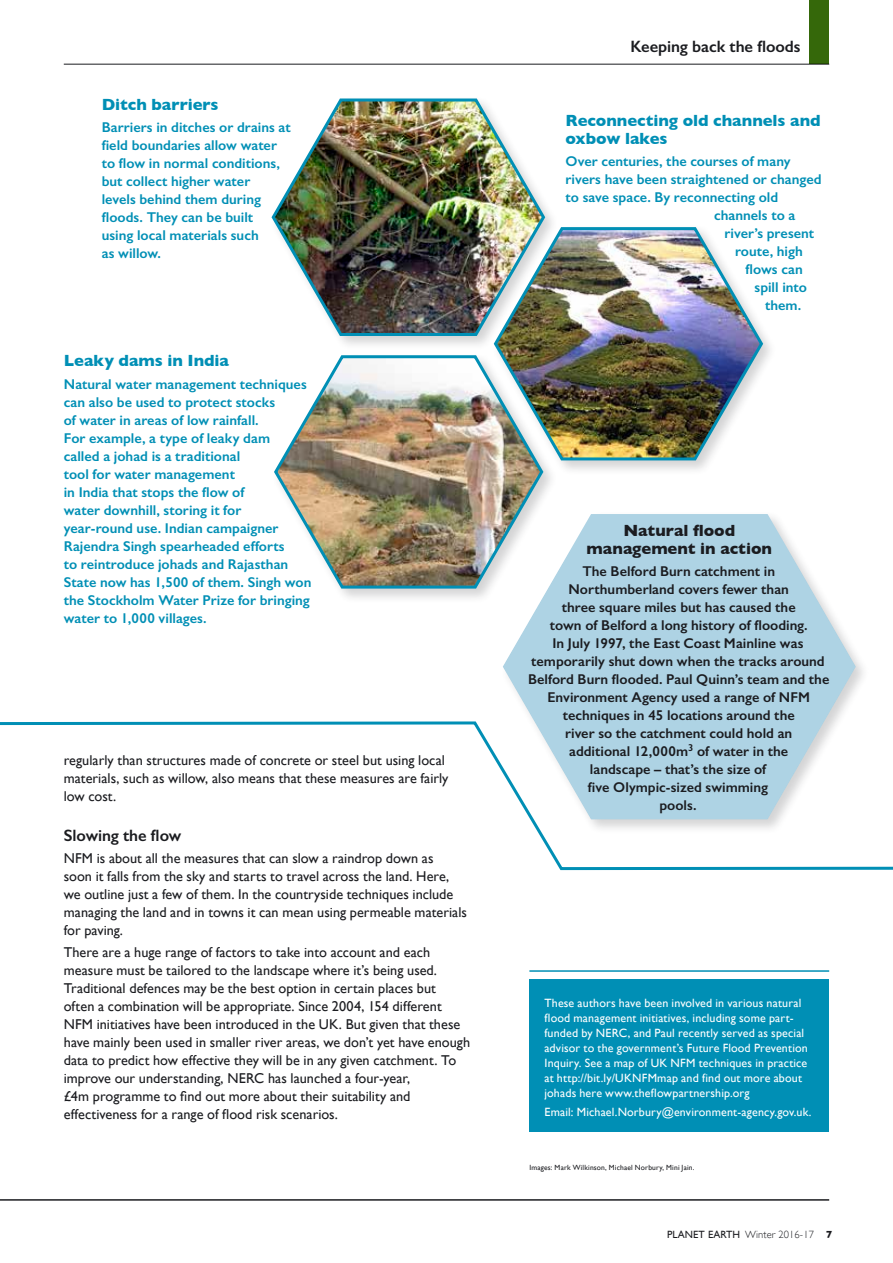
<style>
.page{position:relative;width:893px;height:1263px;background:#fff}
.page>*{position:absolute;margin:0;border:0;box-sizing:border-box;transform-origin:0 0}
.Sub_head{font:700 16.5px/18px "Gill Sans";color:#008fb5}
.Sub_head-2{font:600 16.5px "Gill Sans";letter-spacing:-.005em;color:#1b1c20}
.body_copy{font:700 16.5px/18px "Gill Sans";color:#1b1c20;text-align:center}
.body_copy-2{font:14.25px/18px "Gill Sans";color:#1b1c20}
.body_copy-3{font:600 14.25px/18px "Gill Sans";color:#008fb5}
.body_copy-4{font:600 14.25px/18px "Gill Sans";color:#1b1c20;text-align:center}
.address{font:12px/15px "Gill Sans";letter-spacing:.01em;color:#fff}
.t1{font:300 10.5px "Gill Sans";letter-spacing:.01em;color:#1b1c20}
.credit{font:7.5px "Gill Sans";letter-spacing:.02em;color:#1b1c20}
.s1{font-weight:400}
.s2{font-weight:700}
</style>
<div class="page">
<hr style="left:64px;top:64px;width:765px;height:1px;background:#1b1c20">
<div style="left:810px;top:0;width:19px;height:64px;background:#35680a"></div>
<div style="left:529px;top:979px;width:300px;height:152px;background:#008fb5"></div>
<hr style="left:529px;top:970px;width:300px;height:2px;background:#008fb5">
<div style="left:269px;top:96px;width:291px;height:255px;background:#1b1c20;opacity:.19"></div>
<img style="left:270px;top:96px;width:277px;height:241px">
<img style="left:274px;top:355px;width:271px;height:196px">
<div style="left:491px;top:224px;width:286px;height:252px;background:#1b1c20;opacity:.19"></div>
<img style="left:492px;top:224px;width:273px;height:238px">
<svg style="left:503px;top:514px;width:292px;height:37px;fill:#aed3e4"></svg>
<svg style="left:0;top:551px;width:893px;height:320px"></svg>
<hr style="left:0;top:1199px;width:829px;height:2px;background:#1b1c20">
<p class="Sub_head" style="left:102px;top:95px;width:118px">Ditch barriers</p>
<p class="body_copy-3" style="left:102px;top:118px;width:190px">Barriers in ditches or drains at field boundaries allow water to flow in normal conditions, but collect higher water<br>levels behind them during floods. They can be built<br>using local materials such<br>as willow.</p>
<p class="Sub_head" style="left:64px;top:352px;width:167px">Leaky dams in India</p>
<p class="body_copy-3" style="left:64px;top:375px;width:249px">Natural water management techniques can also be used to protect stocks<br>of water in areas of low rainfall.<br>For example, a type of leaky dam<br>called a johad is a traditional<br>tool for water management<br>in India that stops the flow of<br>water downhill, storing it for year-round use. Indian campaigner<br>Rajendra Singh spearheaded efforts<br>to reintroduce johads and Rajasthan<br>State now has 1,500 of them. Singh won the Stockholm Water Prize for bringing water to 1,000 villages.</p>
<p class="body_copy-2" style="left:64px;top:750px;width:386px">regularly than structures made of concrete or steel but using local materials, such as willow, also means that these measures are fairly low cost.</p>
<p class="Sub_head-2" style="left:64px;top:825px;width:119px">Slowing the flow</p>
<p class="body_copy-2" style="left:64px;top:849px;width:405px">NFM is about all the measures that can slow a raindrop down as<br>soon it falls from the sky and starts to travel across the land. Here, we outline just a few of them. In the countryside techniques include managing the land and in towns it can mean using permeable materials for paving.</p>
<p class="body_copy-2" style="left:64px;top:943px;width:408px">There are a huge range of factors to take into account and each measure must be tailored to the landscape where it’s being used.<br>Traditional defences may be the best option in certain places but often a combination will be appropriate. Since 2004, 154 different NFM initiatives have been introduced in the UK. But given that these have mainly been used in smaller river areas, we don’t yet have enough data to predict how effective they will be in any given catchment. To improve our understanding, NERC has launched a four-year,</p>
<p class="body_copy-2" style="left:64px;top:1087px;width:348px">£4m programme to find out more about their suitability and effectiveness for a range of flood risk scenarios.</p>
<p class="Sub_head-2" style="left:631px;top:36px;width:171px">Keeping back the floods</p>
<p class="Sub_head" style="left:566px;top:111px;width:257px">Reconnecting old channels and oxbow lakes</p>
<p class="body_copy-3" style="left:566px;top:152px;width:227px">Over centuries, the courses of many</p>
<p class="body_copy-3" style="left:566px;top:170px;width:258px">rivers have been straightened or changed</p>
<p class="body_copy-3" style="left:566px;top:188px;width:214px">to save space. By reconnecting old</p>
<p class="body_copy-3" style="left:714px;top:206px;width:83px">channels to a</p>
<p class="body_copy-3" style="left:725px;top:224px;width:91px">river’s present</p>
<p class="body_copy-3" style="left:735px;top:242px;width:69px">route, high</p>
<p class="body_copy-3" style="left:746px;top:260px;width:59px">flows can</p>
<p class="body_copy-3" style="left:755px;top:278px;width:54px">spill into</p>
<p class="body_copy-3" style="left:765px;top:296px;width:38px">them.</p>
<p class="body_copy" style="left:587px;top:521px;width:187px">Natural flood management in action</p>
<p class="body_copy-4" style="left:528px;top:562px;width:303px">The Belford Burn catchment in Northumberland covers fewer than<br>three square miles but has caused the<br>town of Belford a long history of flooding.<br>In July 1997, the East Coast Mainline was temporarily shut down when the tracks around Belford Burn flooded. Paul Quinn’s team and the Environment Agency used a range of NFM techniques in 45 locations around the<br>river so the catchment could hold an<br>additional 12,000m<sup>3</sup> of water in the<br>landscape – that’s the size of<br>five Olympic-sized swimming<br>pools.</p>
<p class="address" style="left:544px;top:995px;width:265px">These authors have been involved in various natural flood management initiatives, including some part&shy;funded by NERC, and Paul recently served as special advisor to the government’s Future Flood Prevention Inquiry. See a map of UK NFM techniques in practice at http://bit.ly/UKNFMmap and find out more about johads here www.theflowpartnership.org</p>
<p class="address" style="left:544px;top:1104px;width:268px">Email: Michael.Norbury@environment-agency.gov.uk.</p>
<p class="credit" style="left:529px;top:1163px;width:167px">Images: Mark Wilkinson, Michael Norbury, Mini Jain.</p>
<p class="t1" style="left:667px;top:1226px;width:167px"><span class="s1">PLANET EARTH</span> Winter 2016-17 <span class="s2">7</span></p>
</div>
